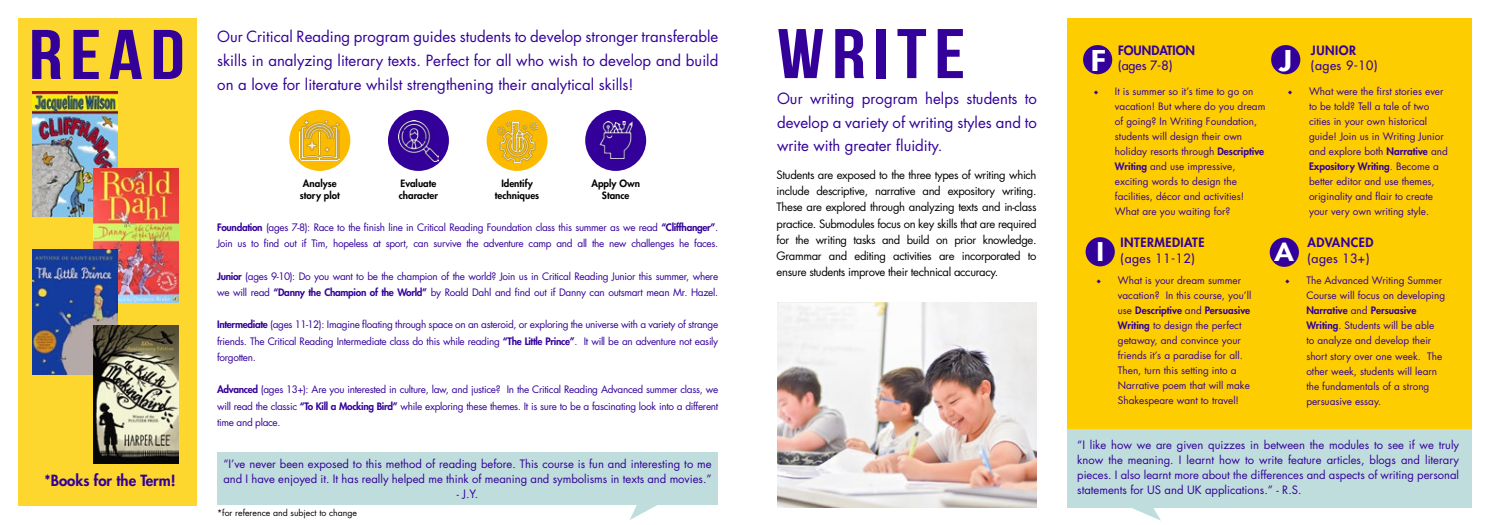
<style>
.page{position:relative;width:1489px;height:525px;background:#fff}
.page>*{position:absolute;margin:0;border:0;box-sizing:border-box;transform-origin:0 0}
.t1{font:700 70px "Bebas Neue";letter-spacing:.09em;color:#309;scale:1.2 1}
.t2{font:800 27.88px "Futura Std";color:#fff;scale:1.2 1}
.t3{font:800 23.88px "Futura Std";color:#fff;scale:1.2 1}
.t4{font:15px/23.8px "Futura Std";color:#309;text-align:justify}
.t5{font:800 15px "Futura Std";color:#309}
.t6{font:800 12.5px/15px "Futura Std";letter-spacing:.04em;color:#309}
.t7{font:500 12.5px "Futura Std";letter-spacing:.04em;color:#309}
.t8{font:800 12.5px "Futura Std";color:#309}
.t9{font:11.25px/15px "Futura Std";color:#309}
.t10{font:11.25px/16.2px "Futura Std";letter-spacing:-.03em;color:#000;text-align:justify}
.t11{font:10px/15px "Futura Std";color:#309}
.t12{font:10px/16.2px "Futura Std";letter-spacing:-.03em;color:#309}
.t13{font:800 9.75px/12px "Futura Std";color:#000;text-align:center}
.t14{font:8.75px "Futura Std";color:#000}
.s1{font-weight:800}
.s2{font-family:"Minion Pro"}
.s3{font-size:25.12px;color:#fff}
.s4{font-weight:500}
</style>
<div class="page">
<div style="left:217px;top:452px;width:501px;height:53px;background:#c0dddd"></div>
<svg style="left:630px;top:505px;width:27px;height:15px"></svg>
<div style="left:18px;top:18px;width:178px;height:487px;background:#fdd62e"></div>
<div style="left:1067px;top:19px;width:403px;height:410px;background:#fdcd00"></div>
<div style="left:1067px;top:429px;width:403px;height:78px;background:#c0dddd"></div>
<svg style="left:1111px;top:507px;width:49px;height:13px"></svg>
<div style="left:1270px;top:45px;width:30px;height:29px;background:#309;border-radius:50%"></div>
<div style="left:1082px;top:45px;width:30px;height:29px;background:#309;border-radius:50%"></div>
<div style="left:1269px;top:237px;width:29px;height:30px;background:#309;border-radius:50%"></div>
<div style="left:1085px;top:237px;width:29px;height:29px;background:#309;border-radius:50%"></div>
<img style="left:777px;top:302px;width:259px;height:205px">
<div style="left:289px;top:110px;width:61px;height:61px;background:#fdbb00;border-radius:50%"></div>
<div style="left:388px;top:110px;width:61px;height:61px;background:#309;border-radius:50%"></div>
<div style="left:486px;top:110px;width:61px;height:61px;background:#fdbb00;border-radius:50%"></div>
<div style="left:585px;top:110px;width:61px;height:61px;background:#309;border-radius:50%"></div>
<img style="left:398px;top:121px;width:40px;height:40px">
<img style="left:300px;top:121px;width:40px;height:40px">
<img style="left:497px;top:122px;width:40px;height:41px">
<img style="left:599px;top:121px;width:34px;height:38px">
<img style="left:32px;top:91px;width:85px;height:125px">
<img style="left:93px;top:169px;width:85px;height:133px">
<img style="left:32px;top:249px;width:85px;height:125px">
<img style="left:93px;top:325px;width:85px;height:138px">
<h1 class="t1" style="left:29px;top:16px;width:131px">READ</h1>
<h3 class="t4" style="left:217px;top:25px;width:502px">Our Critical Reading program guides students to develop stronger transferable skills in analyzing literary texts. Perfect for all who wish to develop and build on a love for literature whilst strengthening their analytical skills!</h3>
<h3 class="t5" style="left:44px;top:471px;width:133px">*Books for the Term!</h3>
<p class="t13" style="left:300px;top:178px;width:42px">Analyse story plot</p>
<p class="t13" style="left:399px;top:177px;width:41px;text-align:left">Evaluate character</p>
<p class="t13" style="left:495px;top:177px;width:46px">Identify techniques</p>
<p class="t13" style="left:591px;top:177px;width:50px">Apply Own<br>Stance</p>
<p class="t12" style="left:217px;top:219px;width:502px"><span class="s1">Foundation</span> (ages 7-8): Race to the finish line in Critical Reading Foundation class this summer as we read <span class="s1">“Cliffhanger”</span>.<br>Join us to find out if Tim, hopeless at sport, can survive the adventure camp and all the new challenges he faces.</p>
<p class="t12" style="left:217px;top:267px;width:502px"><span class="s1">Junior</span> (ages 9-10): Do you want to be the champion of the world? Join us in Critical Reading Junior this summer, where we will read <span class="s1">“Danny the Champion of the World”</span> by Roald Dahl and find out if Danny can outsmart mean Mr. Hazel.</p>
<p class="t11" style="left:217px;top:316px;width:502px;line-height:16.2px;text-align:justify"><span class="s1">Intermediate</span> (ages 11-12): Imagine floating through space on an asteroid, or exploring the universe with a variety of strange friends. The Critical Reading Intermediate class do this while reading <span class="s1">“The Little Prince”</span>. It will be an adventure not easily forgotten.</p>
<p class="t11" style="left:217px;top:381px;width:502px;line-height:16.2px;text-align:justify"><span class="s1">Advanced</span> (ages 13+): Are you interested in culture, law, and justice? In the Critical Reading Advanced summer class, we will read the classic <span class="s1">“To Kill a Mocking Bird”</span> while exploring these themes. It is sure to be a fascinating look into a different time and place.</p>
<p class="t9" style="left:223px;top:456px;width:490px">“I’ve never been exposed to this method of reading before. This course is fun and interesting to me and I have enjoyed it. It has really helped me think of meaning and symbolisms in texts and movies.”</p>
<p class="t9" style="left:456px;top:486px;width:23px">- J.Y.</p>
<p class="t14" style="left:217px;top:506px;width:142px">*for reference and subject to change</p>
<h1 class="t1" style="left:777px;top:15px;width:158px">WRITE</h1>
<h3 class="t4" style="left:777px;top:86px;width:261px">Our writing program helps students to develop a variety of writing styles and to write with greater fluidity.</h3>
<p class="t10" style="left:776px;top:166px;width:261px">Students are exposed to the three types of writing which include descriptive, narrative and expository writing.<br>These are explored through analyzing texts and in-class practice. Submodules focus on key skills that are required for the writing tasks and build on prior knowledge.<br>Grammar and editing activities are incorporated to ensure students improve their technical accuracy.</p>
<p class="t8" style="left:1117px;top:43px;width:78px">FOUNDATION</p>
<p class="t7" style="left:1117px;top:58px;width:56px">(ages 7-8)</p>
<h2 class="t2" style="left:1090px;top:43px;width:14px">F</h2>
<h2 class="t2" style="left:1278px;top:43px;width:12px">J</h2>
<p class="t6" style="left:1310px;top:43px;width:47px">JUNIOR</p>
<p class="t7" style="left:1310px;top:58px;width:68px">(ages 9-10)</p>
<p class="t11" style="left:1114px;top:84px;width:152px;text-indent:-21px"><span class="s2">◆</span> It is summer so it’s time to go on vacation! But where do you dream of going? In Writing Foundation, students will design their own holiday resorts through <span class="s1">Descriptive<br>Writing</span> and use impressive, exciting words to design the facilities, décor and activities!<br>What are you waiting for?</p>
<p class="t11" style="left:1308px;top:84px;width:140px;text-indent:-21px"><span class="s2">◆</span> What were the first stories ever to be told? Tell a tale of two cities in your own historical guide! Join us in Writing Junior and explore both <span class="s1">Narrative</span> and<br><span class="s1">Expository Writing</span>. Become a better editor and use themes, originality and flair to create your very own writing style.</p>
<p class="t6" style="left:1096px;top:235px;width:110px;text-indent:24px">INTERMEDIATE<br><span class="s3">I</span> <span class="s4">(ages 11-12)</span></p>
<p class="t11" style="left:1117px;top:273px;width:135px;text-indent:-21px"><span class="s2">◆</span> What is your dream summer vacation? In this course, you’ll use <span class="s1">Descriptive</span> and <span class="s1">Persuasive<br>Writing</span> to design the perfect getaway, and convince your friends it’s a paradise for all.<br>Then, turn this setting into a<br>Narrative poem that will make<br>Shakespeare want to travel!</p>
<h3 class="t3" style="left:1274px;top:236px;width:18px">A</h3>
<p class="t6" style="left:1307px;top:235px;width:68px">ADVANCED</p>
<p class="t7" style="left:1307px;top:250px;width:63px">(ages 13+)</p>
<p class="t11" style="left:1306px;top:273px;width:140px;text-indent:-21px"><span class="s2">◆</span> The Advanced Writing Summer<br>Course will focus on developing<br><span class="s1">Narrative</span> and <span class="s1">Persuasive<br>Writing</span>. Students will be able<br>to analyze and develop their short story over one week. The other week, students will learn the fundamentals of a strong persuasive essay.</p>
<p class="t9" style="left:1077px;top:437px;width:383px;text-align:justify">“I like how we are given quizzes in between the modules to see if we truly know the meaning. I learnt how to write feature articles, blogs and literary pieces. I also learnt more about the differences and aspects of writing personal statements for US and UK applications.” - R.S.</p>
</div>
